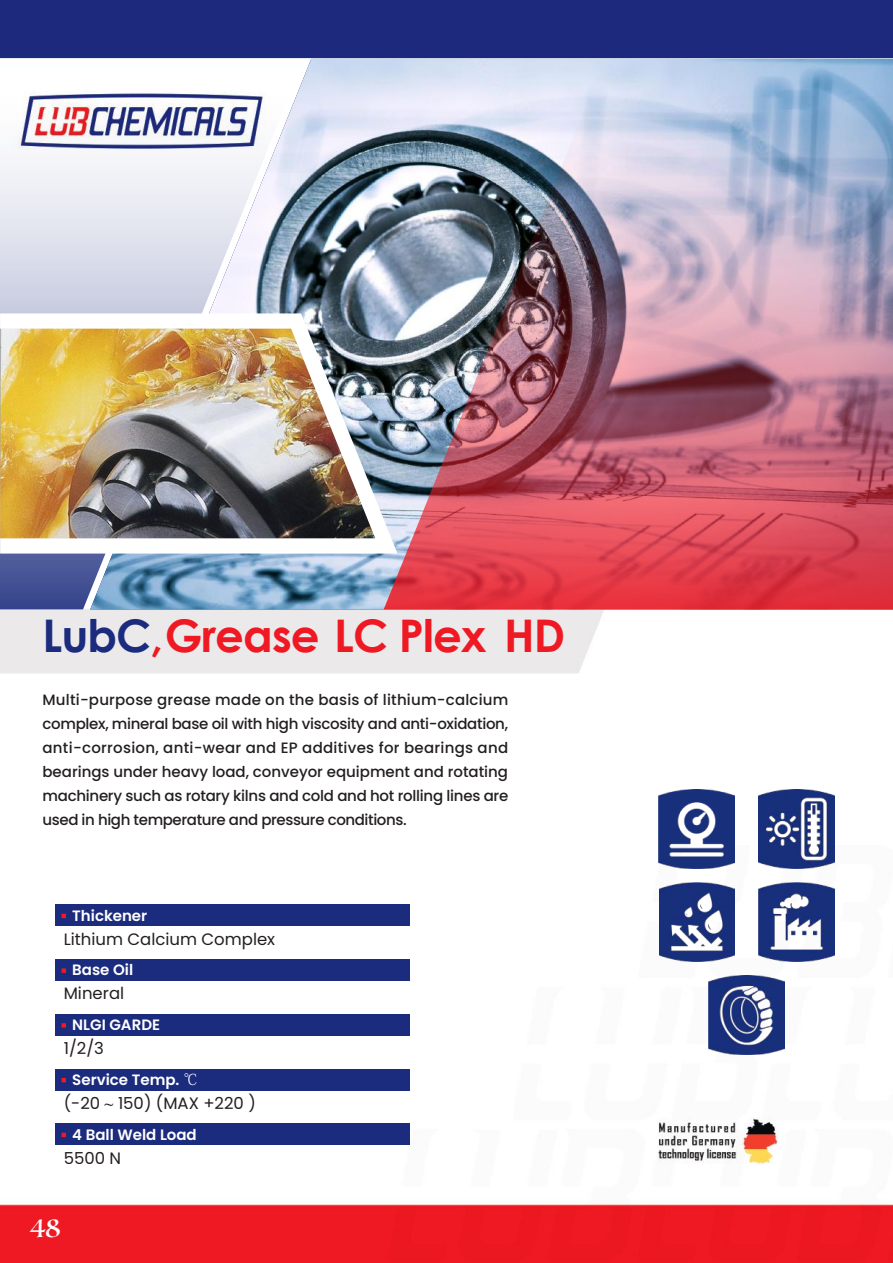
<style>
.page{position:relative;width:893px;height:1263px;background:#fff}
.page>*{position:absolute;margin:0;border:0;box-sizing:border-box;transform-origin:0 0}
.t1{font:700 45px "Century Gothic";letter-spacing:-.02em;color:#ef1923}
.t2{font:27px "Luminari";color:#fff}
.t3{font:16.5px "Poppins";color:#241f1f}
.t4{font:500 15px/24px "Poppins";letter-spacing:-.025em;color:#241f1f;text-align:justify}
.t5{font:600 15px "Poppins";color:#fff}
.s1{color:#1b2b7d}
.s2{font-family:"Koz Min Pr 6 N";font-weight:400}
.s3{font-family:"Times New Roman";font-weight:700}
</style>
<div class="page">
<img style="left:0;top:0;width:893px;height:1263px">
<svg style="left:0;top:59px;width:90px;height:550px"></svg>
<img style="left:90px;top:59px;width:294px;height:550px">
<svg style="left:0;top:313px;width:384px;height:241px"></svg>
<img style="left:0;top:329px;width:375px;height:209px">
<img style="left:659px;top:789px;width:76px;height:79px">
<img style="left:759px;top:789px;width:76px;height:79px">
<img style="left:659px;top:882px;width:76px;height:79px">
<img style="left:759px;top:882px;width:76px;height:79px">
<img style="left:709px;top:975px;width:76px;height:79px">
<div style="left:55px;top:905px;width:355px;height:21px;background:#1b2b7d"></div>
<svg style="left:62px;top:914px;width:4px;height:4px"></svg>
<div style="left:55px;top:959px;width:355px;height:21px;background:#1b2b7d"></div>
<svg style="left:62px;top:968px;width:4px;height:5px"></svg>
<div style="left:55px;top:1014px;width:355px;height:21px;background:#1b2b7d"></div>
<svg style="left:62px;top:1023px;width:4px;height:4px"></svg>
<div style="left:55px;top:1069px;width:355px;height:21px;background:#1b2b7d"></div>
<svg style="left:62px;top:1078px;width:4px;height:4px"></svg>
<div style="left:55px;top:1124px;width:355px;height:21px;background:#1b2b7d"></div>
<svg style="left:62px;top:1133px;width:4px;height:4px"></svg>
<img style="left:384px;top:59px;width:509px;height:550px">
<h1 class="t1" style="left:43px;top:602px;width:524px"><span class="s1">LubC</span>,Grease LC Plex HD</h1>
<p class="t4" style="left:43px;top:688px;width:467px">Multi-purpose grease made on the basis of lithium-calcium complex, mineral base oil with high viscosity and anti-oxidation, anti-corrosion, anti-wear and EP additives for bearings and bearings under heavy load, conveyor equipment and rotating machinery such as rotary kilns and cold and hot rolling lines are used in high temperature and pressure conditions.</p>
<p class="t5" style="left:72px;top:906px;width:77px">Thickener</p>
<p class="t3" style="left:64px;top:929px;width:213px">Lithium Calcium Complex</p>
<p class="t5" style="left:72px;top:961px;width:62px">Base Oil</p>
<p class="t3" style="left:64px;top:984px;width:62px">Mineral</p>
<p class="t5" style="left:72px;top:1016px;width:89px">NLGI GARDE</p>
<p class="t3" style="left:64px;top:1039px;width:42px">1/2/3</p>
<p class="t5" style="left:72px;top:1071px;width:127px">Service Temp <span class="s2">°C</span>.</p>
<p class="t3" style="left:64px;top:1093px;width:194px">(-20 <span class="s3">⁓</span> 150) (MAX +220 (</p>
<p class="t5" style="left:72px;top:1125px;width:126px">4 Ball Weld Load</p>
<p class="t3" style="left:64px;top:1148px;width:59px">5500 N</p>
<h2 class="t2" style="left:30px;top:1204px;width:32px">48</h2>
</div>
